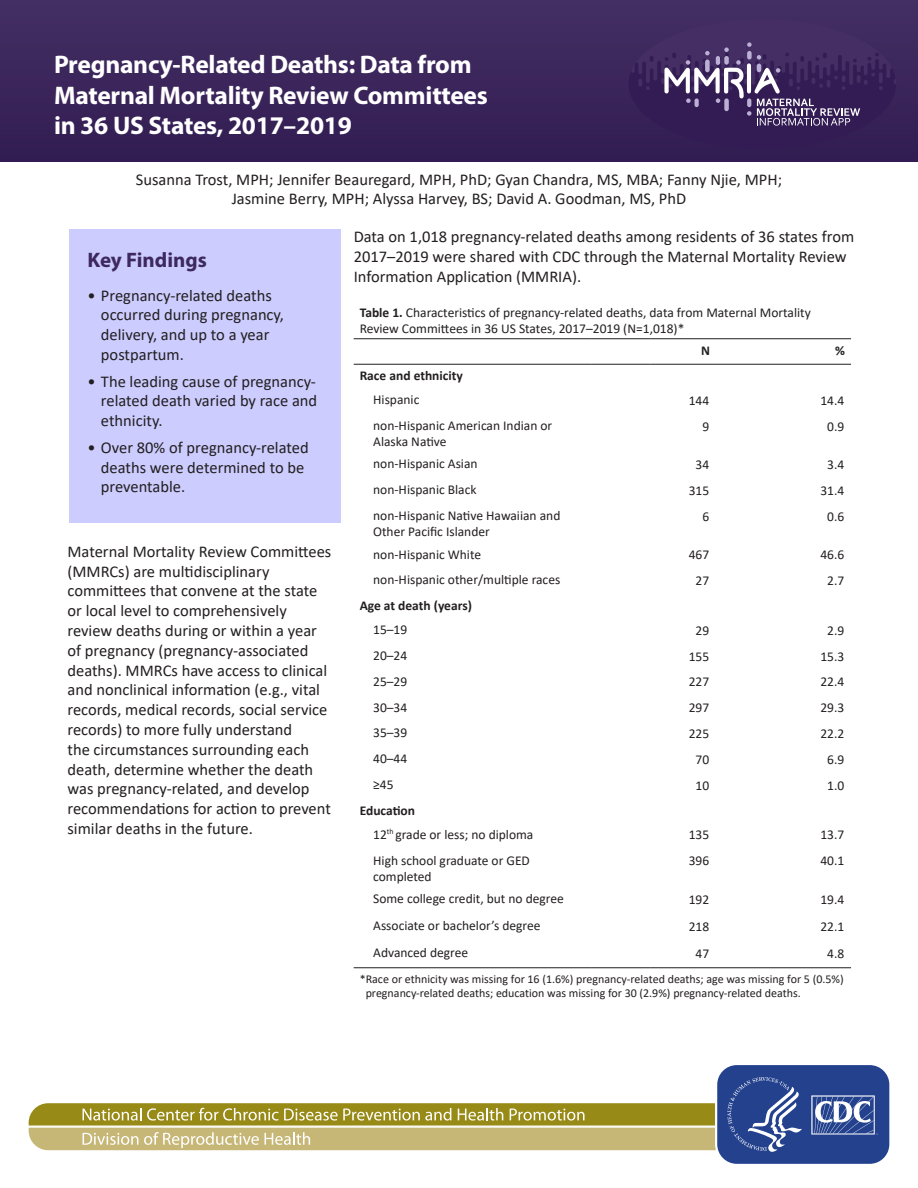
<style>
.page{position:relative;width:918px;height:1188px;background:#fff}
.page>*{position:absolute;margin:0;border:0;box-sizing:border-box;transform-origin:0 0}
.t1{font:700 25.5px/30.6px "Myriad Pro";letter-spacing:-.01em;color:#fff}
.t2{font:700 21px "Myriad Pro";color:#3e295e}
.t3{font:16.5px/19.8px "Calibri";color:#231f20}
.indent_table{font:13.5px/16.2px "Calibri";color:#231f20}
.table_text{font:13.5px/16.2px "Calibri";color:#231f20}
.table_text-2{font:700 13.5px "Calibri";color:#231f20}
.footers{font:12px/14.4px "Calibri";color:#231f20}
.s1{font-weight:700}
</style>
<div class="page">
<svg style="left:28px;top:1065px;width:862px;height:99px"></svg>
<hr style="left:28px;top:1126px;width:688px;height:1px;background:#fafbf5">
<div style="left:0;top:0;width:918px;height:162px;background:#3c265b"></div>
<svg style="left:664px;top:42px;width:196px;height:84px"></svg>
<hr style="left:354px;top:967px;width:237px;height:1px;background:#231f20">
<hr style="left:591px;top:967px;width:59px;height:1px;background:#231f20">
<hr style="left:650px;top:967px;width:66px;height:1px;background:#231f20">
<hr style="left:716px;top:967px;width:135px;height:1px;background:#231f20">
<hr style="left:354px;top:338px;width:237px;height:1px;background:#231f20">
<hr style="left:591px;top:338px;width:59px;height:1px;background:#231f20">
<hr style="left:650px;top:338px;width:66px;height:1px;background:#231f20">
<hr style="left:716px;top:338px;width:135px;height:1px;background:#231f20">
<hr style="left:354px;top:364px;width:237px;height:1px;background:#231f20">
<hr style="left:591px;top:364px;width:59px;height:1px;background:#231f20">
<hr style="left:650px;top:364px;width:66px;height:1px;background:#231f20">
<hr style="left:716px;top:364px;width:135px;height:1px;background:#231f20">
<p class="t1" style="left:54px;top:48px;width:435px">Pregnancy-Related Deaths: Data from<br>Maternal Mortality Review Committees</p>
<p class="t1" style="left:54px;top:110px;width:299px">in 36 US States, 2017–2019</p>
<p class="t3" style="left:136px;top:169px;width:648px;text-align:center">Susanna Trost, MPH; Jennifer Beauregard, MPH, PhD; Gyan Chandra, MS, MBA; Fanny Njie, MPH;<br>Jasmine Berry, MPH; Alyssa Harvey, BS; David A. Goodman, MS, PhD</p>
<p class="t3" style="left:354px;top:227px;width:502px">Data on 1,018 pregnancy-related deaths among residents of 36 states from<br>2017–2019 were shared with CDC through the Maternal Mortality Review<br>Information Application (MMRIA).</p>
<p class="t2" style="left:87px;top:247px;width:121px">Key Findings</p>
<p class="t3" style="left:101px;top:285px;width:185px;text-indent:-14px">• Pregnancy-related deaths occurred during pregnancy, delivery, and up to a year postpartum.</p>
<p class="t3" style="left:101px;top:371px;width:218px;text-align:justify;text-indent:-14px">• The leading cause of pregnancy&shy;related death varied by race and ethnicity.</p>
<p class="t3" style="left:101px;top:437px;width:209px;text-indent:-14px">• Over 80% of pregnancy-related deaths were determined to be preventable.</p>
<p class="table_text" style="left:360px;top:304px;width:453px"><span class="s1">Table 1.</span> Characteristics of pregnancy-related deaths, data from Maternal Mortality<br>Review Committees in 36 US States, 2017–2019 (N=1,018)*</p>
<p class="table_text-2" style="left:701px;top:341px;width:10px">N</p>
<p class="table_text-2" style="left:835px;top:341px;width:11px">%</p>
<p class="table_text-2" style="left:360px;top:366px;width:105px">Race and ethnicity</p>
<p class="indent_table" style="left:373px;top:391px;width:48px">Hispanic</p>
<p class="table_text" style="left:689px;top:392px;width:22px">144</p>
<p class="table_text" style="left:820px;top:392px;width:25px">14.4</p>
<p class="indent_table" style="left:373px;top:417px;width:181px">non-Hispanic American Indian or<br>Alaska Native</p>
<p class="table_text" style="left:702px;top:418px;width:8px">9</p>
<p class="table_text" style="left:827px;top:418px;width:19px">0.9</p>
<p class="indent_table" style="left:373px;top:456px;width:106px">non-Hispanic Asian</p>
<p class="table_text" style="left:696px;top:456px;width:15px">34</p>
<p class="table_text" style="left:827px;top:456px;width:19px">3.4</p>
<p class="indent_table" style="left:373px;top:481px;width:105px">non-Hispanic Black</p>
<p class="table_text" style="left:689px;top:482px;width:22px">315</p>
<p class="table_text" style="left:820px;top:482px;width:25px">31.4</p>
<p class="indent_table" style="left:373px;top:507px;width:189px">non-Hispanic Native Hawaiian and<br>Other Pacific Islander</p>
<p class="table_text" style="left:702px;top:508px;width:8px">6</p>
<p class="table_text" style="left:827px;top:508px;width:19px">0.6</p>
<p class="indent_table" style="left:373px;top:546px;width:110px">non-Hispanic White</p>
<p class="table_text" style="left:689px;top:546px;width:22px">467</p>
<p class="table_text" style="left:820px;top:546px;width:25px">46.6</p>
<p class="indent_table" style="left:373px;top:572px;width:189px">non-Hispanic other/multiple races</p>
<p class="table_text" style="left:696px;top:572px;width:15px">27</p>
<p class="table_text" style="left:827px;top:572px;width:19px">2.7</p>
<p class="table_text-2" style="left:360px;top:596px;width:114px">Age at death (years)</p>
<p class="indent_table" style="left:373px;top:621px;width:36px">15–19</p>
<p class="table_text" style="left:696px;top:622px;width:15px">29</p>
<p class="table_text" style="left:827px;top:622px;width:19px">2.9</p>
<p class="indent_table" style="left:373px;top:647px;width:36px">20–24</p>
<p class="table_text" style="left:689px;top:648px;width:22px">155</p>
<p class="table_text" style="left:820px;top:648px;width:25px">15.3</p>
<p class="indent_table" style="left:373px;top:673px;width:36px">25–29</p>
<p class="table_text" style="left:689px;top:674px;width:22px">227</p>
<p class="table_text" style="left:820px;top:674px;width:25px">22.4</p>
<p class="indent_table" style="left:373px;top:699px;width:36px">30–34</p>
<p class="table_text" style="left:689px;top:699px;width:22px">297</p>
<p class="table_text" style="left:820px;top:699px;width:25px">29.3</p>
<p class="indent_table" style="left:373px;top:725px;width:36px">35–39</p>
<p class="table_text" style="left:689px;top:725px;width:22px">225</p>
<p class="table_text" style="left:820px;top:725px;width:25px">22.2</p>
<p class="indent_table" style="left:373px;top:750px;width:36px">40–44</p>
<p class="table_text" style="left:696px;top:751px;width:15px">70</p>
<p class="table_text" style="left:827px;top:751px;width:19px">6.9</p>
<p class="indent_table" style="left:373px;top:776px;width:22px">≥45</p>
<p class="table_text" style="left:696px;top:777px;width:15px">10</p>
<p class="table_text" style="left:827px;top:777px;width:19px">1.0</p>
<p class="table_text-2" style="left:360px;top:801px;width:57px">Education</p>
<p class="indent_table" style="left:373px;top:826px;width:162px">12<sup>th</sup> grade or less; no diploma</p>
<p class="table_text" style="left:689px;top:827px;width:22px">135</p>
<p class="table_text" style="left:820px;top:827px;width:25px">13.7</p>
<p class="indent_table" style="left:373px;top:852px;width:158px">High school graduate or GED completed</p>
<p class="table_text" style="left:689px;top:852px;width:22px">396</p>
<p class="table_text" style="left:820px;top:852px;width:25px">40.1</p>
<p class="indent_table" style="left:373px;top:890px;width:192px">Some college credit, but no degree</p>
<p class="table_text" style="left:689px;top:891px;width:22px">192</p>
<p class="table_text" style="left:820px;top:891px;width:25px">19.4</p>
<p class="indent_table" style="left:373px;top:917px;width:169px">Associate or bachelor’s degree</p>
<p class="table_text" style="left:689px;top:918px;width:22px">218</p>
<p class="table_text" style="left:820px;top:918px;width:25px">22.1</p>
<p class="indent_table" style="left:373px;top:944px;width:97px">Advanced degree</p>
<p class="table_text" style="left:696px;top:945px;width:15px">47</p>
<p class="table_text" style="left:827px;top:945px;width:19px">4.8</p>
<p class="footers" style="left:366px;top:971px;width:480px;text-indent:-6px">*Race or ethnicity was missing for 16 (1.6%) pregnancy-related deaths; age was missing for 5 (0.5%) pregnancy-related deaths; education was missing for 30 (2.9%) pregnancy-related deaths.</p>
<p class="t3" style="left:68px;top:541px;width:265px">Maternal Mortality Review Committees (MMRCs) are multidisciplinary committees that convene at the state or local level to comprehensively review deaths during or within a year of pregnancy (pregnancy-associated deaths). MMRCs have access to clinical and nonclinical information (e.g., vital records, medical records, social service records) to more fully understand<br>the circumstances surrounding each death, determine whether the death was pregnancy-related, and develop recommendations for action to prevent similar deaths in the future.</p>
</div>
